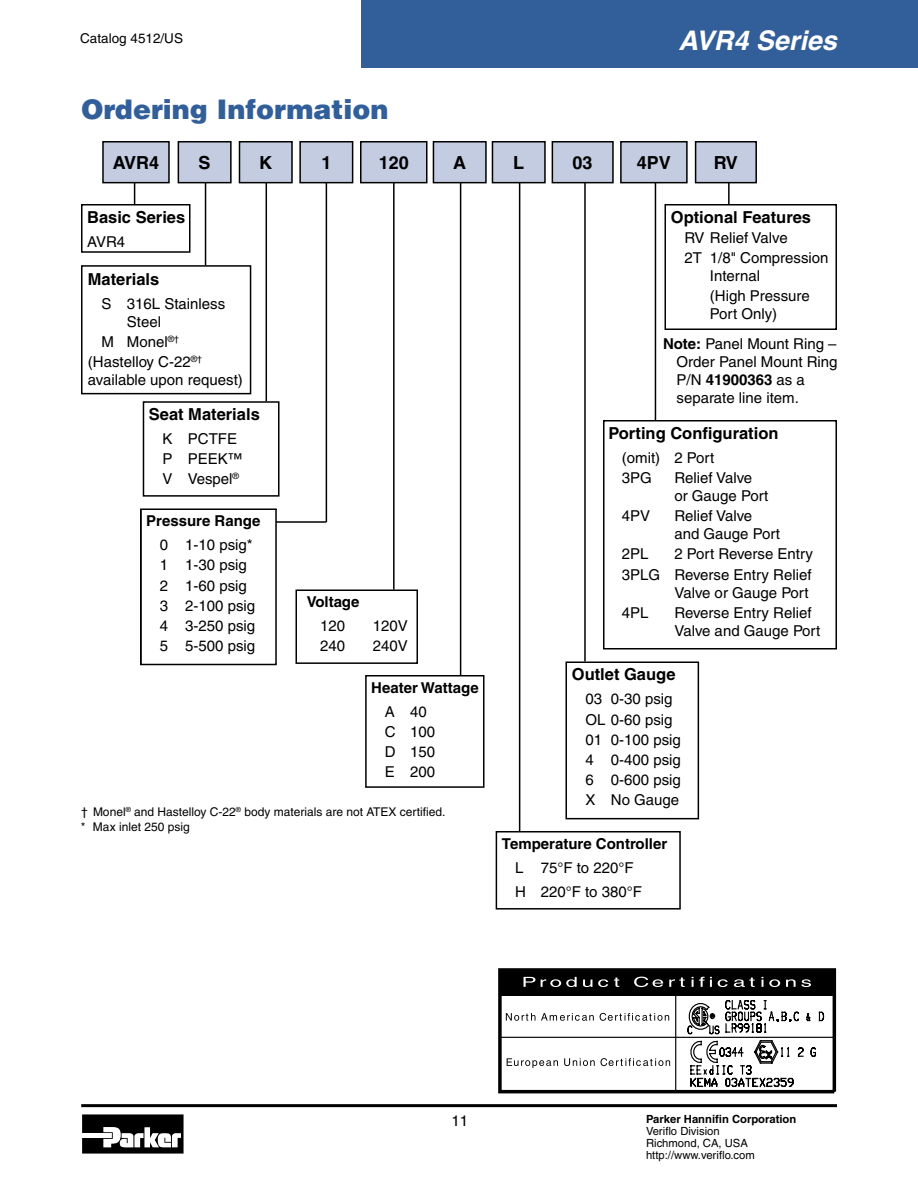
<style>
.page{position:relative;width:918px;height:1188px;background:#fff}
.page>*{position:absolute;margin:0;border:0;box-sizing:border-box;transform-origin:0 0}
.t1{font:900 27px "Helvetica";color:#325f9a}
.t2{font:italic 700 27px "Helvetica";color:#fff}
.t3{font:700 18px "Helvetica";color:#000}
.t4{font:700 16.5px "Helvetica";color:#000}
.t5{font:15px/20.1px "Helvetica";color:#000}
.t6{font:700 15px "Helvetica";color:#000}
.t7{font:13.5px "Helvetica";color:#000}
.t8{font:12px/14.4px "Helvetica";color:#000}
.t9{font:11.25px/12px "Helvetica";color:#000}
.t10{font:700 11.25px "Helvetica";color:#000}
.s1{font-weight:700}
</style>
<div class="page">
<svg style="left:82px;top:1114px;width:102px;height:40px"></svg>
<hr style="left:81px;top:1104px;width:756px;height:3px;background:#000">
<div style="left:362px;top:0;width:556px;height:68px;background:#325f9a"></div>
<div style="left:81px;top:204px;width:109px;height:49px;border:2px solid #000"></div>
<div style="left:178px;top:142px;width:53px;height:41px;background:#c4cce2"></div>
<div style="left:178px;top:141px;width:54px;height:42px;border:2px solid #000"></div>
<hr style="left:205px;top:183px;width:1px;height:83px;background:#000">
<div style="left:239px;top:142px;width:53px;height:41px;background:#c4cce2"></div>
<div style="left:239px;top:141px;width:54px;height:42px;border:2px solid #000"></div>
<hr style="left:266px;top:183px;width:1px;height:218px;background:#000">
<div style="left:103px;top:142px;width:66px;height:41px;background:#c4cce2"></div>
<div style="left:102px;top:141px;width:68px;height:42px;border:2px solid #000"></div>
<svg style="left:134px;top:183px;width:1px;height:21px"></svg>
<div style="left:552px;top:142px;width:61px;height:41px;background:#c4cce2"></div>
<div style="left:552px;top:141px;width:62px;height:42px;border:2px solid #000"></div>
<hr style="left:584px;top:183px;width:2px;height:479px;background:#000">
<div style="left:621px;top:142px;width:66px;height:41px;background:#c4cce2"></div>
<div style="left:620px;top:141px;width:68px;height:42px;border:2px solid #000"></div>
<hr style="left:655px;top:183px;width:1px;height:237px;background:#000">
<div style="left:300px;top:142px;width:53px;height:41px;background:#c4cce2"></div>
<div style="left:299px;top:141px;width:54px;height:42px;border:2px solid #000"></div>
<hr style="left:326px;top:183px;width:1px;height:339px;background:#000">
<div style="left:696px;top:142px;width:60px;height:41px;background:#c4cce2"></div>
<div style="left:695px;top:141px;width:62px;height:42px;border:2px solid #000"></div>
<hr style="left:728px;top:183px;width:2px;height:21px;background:#000">
<div style="left:143px;top:401px;width:137px;height:96px;border:2px solid #000"></div>
<div style="left:140px;top:508px;width:137px;height:157px;border:2px solid #000"></div>
<div style="left:603px;top:420px;width:234px;height:230px;border:2px solid #000"></div>
<div style="left:566px;top:662px;width:133px;height:157px;border:2px solid #000"></div>
<div style="left:433px;top:142px;width:53px;height:41px;background:#c4cce2"></div>
<div style="left:433px;top:141px;width:54px;height:42px;border:2px solid #000"></div>
<hr style="left:460px;top:183px;width:1px;height:493px;background:#000">
<div style="left:361px;top:142px;width:66px;height:41px;background:#c4cce2"></div>
<div style="left:360px;top:141px;width:68px;height:42px;border:2px solid #000"></div>
<hr style="left:393px;top:183px;width:2px;height:407px;background:#000">
<div style="left:296px;top:590px;width:122px;height:74px;border:2px solid #000"></div>
<div style="left:365px;top:675px;width:120px;height:113px;border:2px solid #000"></div>
<div style="left:492px;top:142px;width:53px;height:41px;background:#c4cce2"></div>
<div style="left:492px;top:141px;width:54px;height:42px;border:2px solid #000"></div>
<hr style="left:519px;top:183px;width:1px;height:648px;background:#000">
<div style="left:496px;top:831px;width:185px;height:79px;border:2px solid #000"></div>
<div style="left:665px;top:204px;width:172px;height:126px;border:2px solid #000"></div>
<div style="left:500px;top:970px;width:334px;height:25px;background:#000"></div>
<svg style="left:506px;top:1013px;width:29px;height:8px"></svg>
<svg style="left:541px;top:1013px;width:53px;height:8px"></svg>
<svg style="left:600px;top:1013px;width:69px;height:8px"></svg>
<svg style="left:507px;top:1058px;width:51px;height:10px"></svg>
<svg style="left:564px;top:1058px;width:31px;height:8px"></svg>
<svg style="left:601px;top:1058px;width:69px;height:8px"></svg>
<svg style="left:524px;top:977px;width:11px;height:10px"></svg>
<svg style="left:541px;top:977px;width:36px;height:10px"></svg>
<svg style="left:583px;top:980px;width:9px;height:7px"></svg>
<svg style="left:598px;top:979px;width:10px;height:8px"></svg>
<svg style="left:614px;top:978px;width:5px;height:9px"></svg>
<svg style="left:634px;top:977px;width:29px;height:10px"></svg>
<svg style="left:669px;top:978px;width:16px;height:9px"></svg>
<svg style="left:692px;top:977px;width:20px;height:10px"></svg>
<svg style="left:718px;top:979px;width:10px;height:8px"></svg>
<svg style="left:734px;top:978px;width:21px;height:9px"></svg>
<svg style="left:769px;top:979px;width:11px;height:8px"></svg>
<svg style="left:786px;top:979px;width:25px;height:8px"></svg>
<div style="left:498px;top:968px;width:338px;height:125px;border:3px solid #000"></div>
<hr style="left:499px;top:1037px;width:335px;height:1px;background:#000">
<hr style="left:675px;top:995px;width:1px;height:97px;background:#000">
<svg style="left:687px;top:1000px;width:138px;height:88px"></svg>
<hr style="left:276px;top:521px;width:50px;height:2px;background:#000">
<div style="left:81px;top:265px;width:170px;height:129px;border:2px solid #000"></div>
<p class="t7" style="left:80px;top:30px;width:104px">Catalog 4512/US</p>
<h1 class="t1" style="left:81px;top:92px;width:309px">Ordering Information</h1>
<h1 class="t2" style="left:679px;top:24px;width:160px">AVR4 Series</h1>
<p class="t3" style="left:113px;top:152px;width:48px">AVR4</p>
<p class="t3" style="left:199px;top:152px;width:14px">S</p>
<p class="t3" style="left:259px;top:152px;width:14px">K</p>
<p class="t3" style="left:321px;top:152px;width:12px">1</p>
<p class="t3" style="left:573px;top:152px;width:22px">03</p>
<p class="t3" style="left:637px;top:152px;width:36px">4PV</p>
<p class="t3" style="left:714px;top:152px;width:26px">RV</p>
<p class="t3" style="left:379px;top:152px;width:32px">120</p>
<p class="t3" style="left:453px;top:152px;width:14px">A</p>
<p class="t3" style="left:513px;top:152px;width:12px">L</p>
<p class="t4" style="left:87px;top:207px;width:100px">Basic Series</p>
<p class="t5" style="left:87px;top:232px;width:40px">AVR4</p>
<p class="t4" style="left:88px;top:269px;width:73px">Materials</p>
<p class="t5" style="left:127px;top:295px;width:100px;line-height:18px;text-indent:-25px">S 316L Stainless<br>Steel</p>
<p class="t5" style="left:88px;top:332px;width:116px;text-indent:13px">M Monel<sup>®† </sup>(Hastelloy C-22<sup>®†</sup></p>
<p class="t5" style="left:88px;top:370px;width:156px">available upon request)</p>
<p class="t4" style="left:149px;top:404px;width:112px">Seat Materials</p>
<p class="t5" style="left:162px;top:429px;width:82px">K PCTFE<br>P PEEK™<br>V Vespel<sup>®</sup></p>
<p class="t6" style="left:146px;top:512px;width:116px">Pressure Range</p>
<p class="t5" style="left:160px;top:535px;width:97px">0 1-10 psig*<br>1 1-30 psig<br>2 1-60 psig<br>3 2-100 psig<br>4 3-250 psig<br>5 5-500 psig</p>
<p class="t6" style="left:307px;top:593px;width:54px">Voltage</p>
<p class="t5" style="left:320px;top:616px;width:27px">120</p>
<p class="t5" style="left:373px;top:616px;width:37px">120V</p>
<p class="t5" style="left:320px;top:636px;width:27px">240</p>
<p class="t5" style="left:373px;top:636px;width:37px">240V</p>
<p class="t6" style="left:371px;top:678px;width:109px">Heater Wattage</p>
<p class="t5" style="left:385px;top:701px;width:52px">A 40<br>C 100<br>D 150<br>E 200</p>
<p class="t8" style="left:81px;top:805px;width:366px">† Monel<sup>®</sup> and Hastelloy C-22<sup>®</sup> body materials are not ATEX certified. * Max inlet 250 psig</p>
<p class="t4" style="left:671px;top:207px;width:142px">Optional Features</p>
<p class="t5" style="left:684px;top:228px;width:146px">RV Relief Valve<br>2T 1/8" Compression</p>
<p class="t5" style="left:710px;top:266px;width:102px">Internal<br>(High Pressure</p>
<p class="t5" style="left:663px;top:299px;width:175px;line-height:29.7px;text-indent:47px">Port Only)<br><span class="s1">Note:</span> Panel Mount Ring –</p>
<p class="t5" style="left:676px;top:353px;width:163px;line-height:18px">Order Panel Mount Ring<br>P/N <span class="s1">41900363</span> as a separate line item.</p>
<p class="t4" style="left:608px;top:423px;width:172px">Porting Configuration</p>
<p class="t5" style="left:622px;top:448px;width:94px">(omit) 2 Port<br>3PG</p>
<p class="t5" style="left:674px;top:469px;width:96px;line-height:18px">Relief Valve or Gauge Port</p>
<p class="t5" style="left:622px;top:506px;width:30px">4PV</p>
<p class="t5" style="left:674px;top:507px;width:107px;line-height:18px">Relief Valve and Gauge Port</p>
<p class="t5" style="left:622px;top:544px;width:28px">2PL</p>
<p class="t5" style="left:622px;top:544px;width:193px;text-align:right">2 Port Reverse Entry<br>3PLG Reverse Entry Relief</p>
<p class="t5" style="left:674px;top:582px;width:136px">Valve or Gauge Port</p>
<p class="t5" style="left:622px;top:602px;width:28px">4PL</p>
<p class="t5" style="left:674px;top:603px;width:148px;line-height:18px">Reverse Entry Relief<br>Valve and Gauge Port</p>
<p class="t4" style="left:572px;top:665px;width:105px">Outlet Gauge</p>
<p class="t5" style="left:585px;top:689px;width:97px">03 0-30 psig<br>OL 0-60 psig<br>01 0-100 psig<br>4 0-400 psig<br>6 0-600 psig<br>X No Gauge</p>
<p class="t6" style="left:502px;top:834px;width:167px">Temperature Controller</p>
<p class="t5" style="left:515px;top:855px;width:128px;line-height:24px">L 75°F to 220°F<br>H 220°F to 380°F</p>
<p class="t5" style="left:451px;top:1111px;width:18px">11</p>
<p class="t10" style="left:646px;top:1112px;width:152px">Parker Hannifin Corporation</p>
<p class="t9" style="left:646px;top:1125px;width:110px">Veriflo Division<br>Richmond, CA, USA http://www.veriflo.com</p>
</div>
